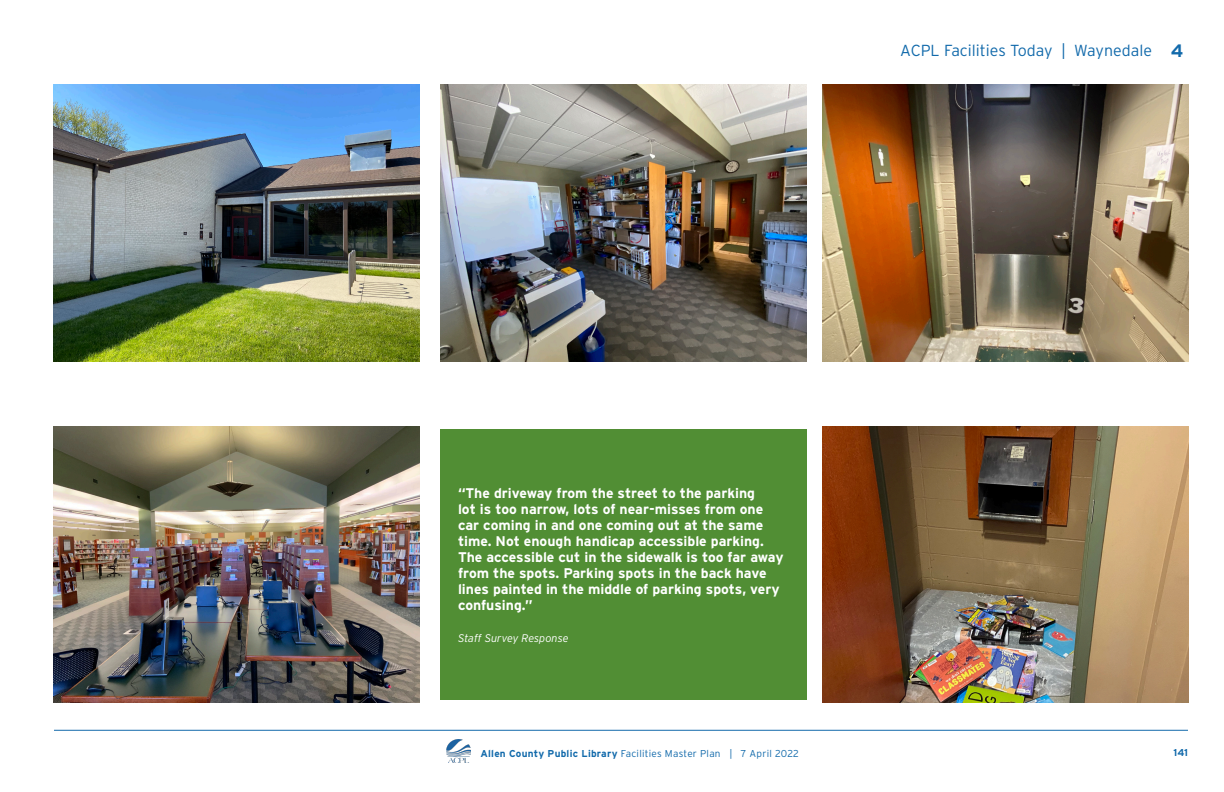
<style>
.page{position:relative;width:1224px;height:792px;background:#fff}
.page>*{position:absolute;margin:0;border:0;box-sizing:border-box;transform-origin:0 0}
.t1{font:700 18px "Interstate";color:#126aab}
.t2{font:300 16px "Interstate";color:#126aab}
.t3{font:700 14px/16px "Interstate";color:#fff}
.t4{font:italic 300 11px "Interstate";letter-spacing:-.01em;color:#fff}
.t5{font:300 10px "Interstate";letter-spacing:.025em;color:#126aab}
.t6{font:700 10px "Interstate";color:#126aab}
.s1{font-weight:700}
</style>
<div class="page">
<hr style="left:54px;top:730px;width:1134px;height:1px;background:#126aab">
<img style="left:446px;top:739px;width:25px;height:24px">
<img style="left:822px;top:85px;width:366px;height:276px">
<img style="left:822px;top:426px;width:366px;height:276px">
<img style="left:440px;top:85px;width:366px;height:276px">
<img style="left:54px;top:85px;width:366px;height:276px">
<img style="left:54px;top:426px;width:366px;height:276px">
<div style="left:440px;top:429px;width:367px;height:271px;background:#518e34"></div>
<p class="t2" style="left:900px;top:41px;width:253px">ACPL Facilities Today | Waynedale</p>
<p class="t1" style="left:1171px;top:40px;width:14px">4</p>
<p class="t3" style="left:458px;top:485px;width:327px">“The driveway from the street to the parking<br>lot is too narrow, lots of near-misses from one car coming in and one coming out at the same time. Not enough handicap accessible parking.<br>The accessible cut in the sidewalk is too far away from the spots. Parking spots in the back have lines painted in the middle of parking spots, very confusing.”</p>
<p class="t4" style="left:458px;top:632px;width:112px">Staff Survey Response</p>
<p class="t5" style="left:480px;top:747px;width:320px"><span class="s1">Allen County Public Library</span> Facilities Master Plan | 7 April 2022</p>
<p class="t6" style="left:1174px;top:747px;width:16px">141</p>
</div>
